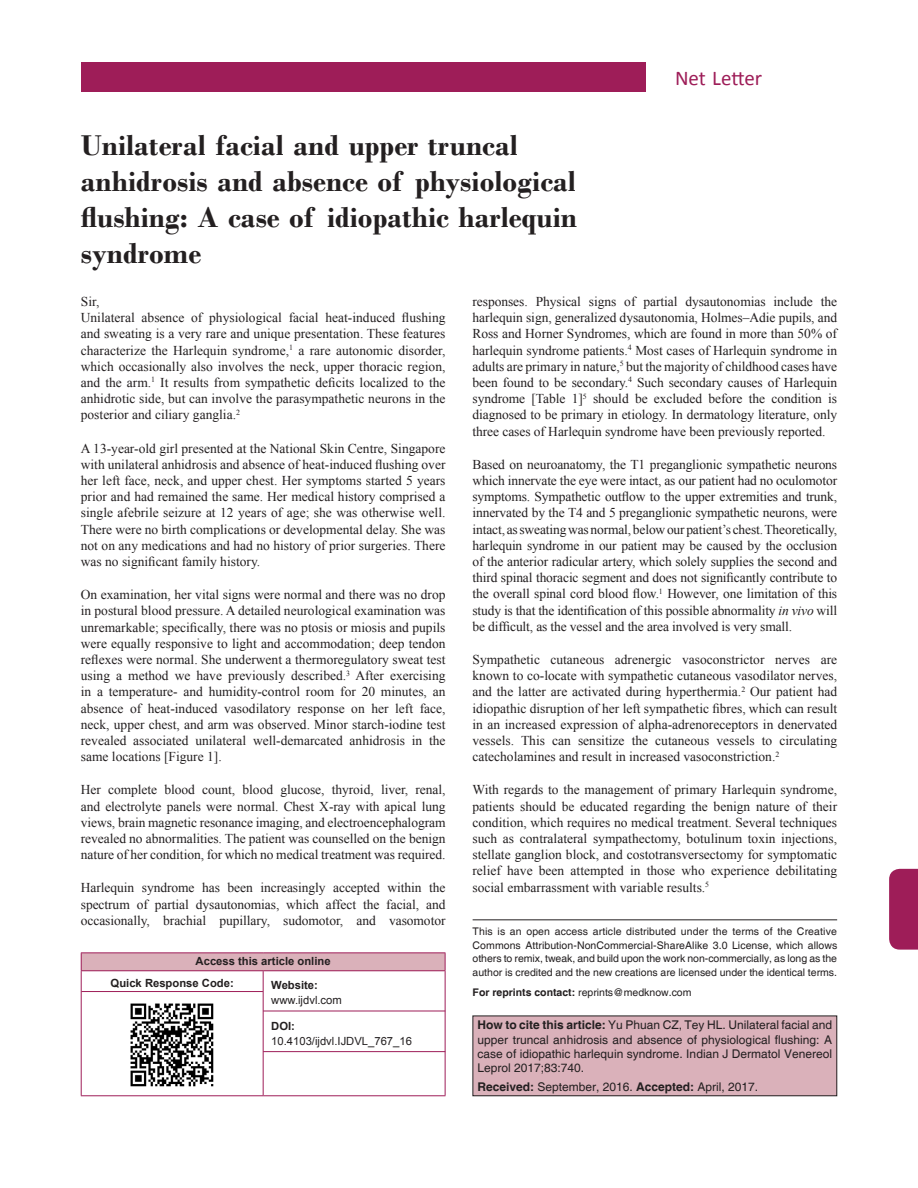
<style>
.page{position:relative;width:918px;height:1188px;background:#fff}
.page>*{position:absolute;margin:0;border:0;box-sizing:border-box;transform-origin:0 0}
.AT{font:700 30px/36px "Bodoni";color:#231f20}
.AH{font:21px "Calibri";color:#9e1d58}
.TX{font:13.5px/16.2px "Times New Roman";color:#231f20;text-align:justify}
.HTC{font:12px/14.4px "Helvetica";color:#231f20;text-align:justify}
.WEB_TX{font:11.25px "Arial";color:#231f20}
.AAO{font:700 11.25px "Arial";color:#231f20}
.QRC{font:700 11.25px "Arial";color:#231f20}
.WEB{font:700 11.25px "Arial";color:#231f20}
.OS{font:10.5px/13.5px "Helvetica";color:#231f20;text-align:justify}
.s1{font-style:italic}
.s2{font-weight:700}
</style>
<div class="page">
<div style="left:889px;top:869px;width:29px;height:81px;background:#9e1d58"></div>
<div style="left:81px;top:62px;width:564px;height:30px;background:#9e1d58"></div>
<div style="left:473px;top:1016px;width:364px;height:80px;background:#dab1ba"></div>
<div style="left:473px;top:1016px;width:364px;height:80px;border:1px solid #231f20"></div>
<hr style="left:473px;top:919px;width:364px;height:1px;background:#231f20">
<div style="left:81px;top:953px;width:364px;height:18px;background:#dab1ba"></div>
<svg style="left:81px;top:953px;width:1px;height:17px"></svg>
<hr style="left:81px;top:952px;width:182px;height:1px;background:#9e1d58">
<hr style="left:263px;top:952px;width:183px;height:1px;background:#9e1d58">
<svg style="left:445px;top:953px;width:1px;height:17px"></svg>
<hr style="left:81px;top:971px;width:1px;height:124px;background:#9e1d58">
<hr style="left:81px;top:970px;width:182px;height:1px;background:#9e1d58">
<hr style="left:81px;top:1095px;width:182px;height:1px;background:#9e1d58">
<hr style="left:263px;top:971px;width:1px;height:124px;background:#9e1d58">
<hr style="left:263px;top:970px;width:183px;height:1px;background:#9e1d58">
<hr style="left:445px;top:971px;width:1px;height:124px;background:#9e1d58">
<hr style="left:263px;top:1095px;width:183px;height:1px;background:#9e1d58">
<hr style="left:81px;top:991px;width:182px;height:1px;background:#9e1d58">
<img style="left:130px;top:1003px;width:84px;height:84px">
<hr style="left:263px;top:1011px;width:182px;height:1px;background:#9e1d58">
<hr style="left:263px;top:1051px;width:182px;height:1px;background:#9e1d58">
<p class="AT" style="left:81px;top:127px;width:498px">Unilateral facial and upper truncal anhidrosis and absence of physiological flushing: A case of idiopathic harlequin syndrome</p>
<p class="AH" style="left:675px;top:63px;width:89px">Net Letter</p>
<p class="TX" style="left:81px;top:293px;width:20px">Sir,</p>
<p class="TX" style="left:81px;top:309px;width:366px">Unilateral absence of physiological facial heat‑induced flushing and sweating is a very rare and unique presentation. These features characterize the Harlequin syndrome,<sup>1</sup> a rare autonomic disorder, which occasionally also involves the neck, upper thoracic region, and the arm.<sup>1</sup> It results from sympathetic deficits localized to the anhidrotic side, but can involve the parasympathetic neurons in the posterior and ciliary ganglia.<sup>2</sup></p>
<p class="TX" style="left:81px;top:439px;width:366px">A 13‑year‑old girl presented at the National Skin Centre, Singapore with unilateral anhidrosis and absence of heat‑induced flushing over her left face, neck, and upper chest. Her symptoms started 5 years prior and had remained the same. Her medical history comprised a single afebrile seizure at 12 years of age; she was otherwise well.<br>There were no birth complications or developmental delay. She was not on any medications and had no history of prior surgeries. There was no significant family history.</p>
<p class="TX" style="left:81px;top:586px;width:366px">On examination, her vital signs were normal and there was no drop in postural blood pressure. A detailed neurological examination was unremarkable; specifically, there was no ptosis or miosis and pupils were equally responsive to light and accommodation; deep tendon reflexes were normal. She underwent a thermoregulatory sweat test using a method we have previously described.<sup>3</sup> After exercising in a temperature‑ and humidity‑control room for 20 minutes, an absence of heat‑induced vasodilatory response on her left face, neck, upper chest, and arm was observed. Minor starch‑iodine test revealed associated unilateral well‑demarcated anhidrosis in the same locations [Figure 1].</p>
<p class="TX" style="left:81px;top:781px;width:366px">Her complete blood count, blood glucose, thyroid, liver, renal, and electrolyte panels were normal. Chest X‑ray with apical lung views, brain magnetic resonance imaging, and electroencephalogram revealed no abnormalities. The patient was counselled on the benign nature of her condition, for which no medical treatment was required.</p>
<p class="TX" style="left:81px;top:879px;width:366px">Harlequin syndrome has been increasingly accepted within the spectrum of partial dysautonomias, which affect the facial, and occasionally, brachial pupillary, sudomotor, and vasomotor</p>
<p class="AAO" style="left:196px;top:953px;width:137px">Access this article online</p>
<p class="QRC" style="left:111px;top:975px;width:125px">Quick Response Code:</p>
<p class="WEB" style="left:271px;top:977px;width:48px">Website:</p>
<p class="WEB_TX" style="left:271px;top:993px;width:72px">www.ijdvl.com</p>
<p class="WEB" style="left:271px;top:1018px;width:25px">DOI:</p>
<p class="WEB_TX" style="left:271px;top:1033px;width:142px">10.4103/ijdvl.IJDVL_767_16</p>
<p class="TX" style="left:473px;top:293px;width:366px">responses. Physical signs of partial dysautonomias include the harlequin sign, generalized dysautonomia, Holmes–Adie pupils, and Ross and Horner Syndromes, which are found in more than 50% of harlequin syndrome patients.<sup>4</sup> Most cases of Harlequin syndrome in adults are primary in nature,<sup>5</sup> but the majority of childhood cases have been found to be secondary.<sup>4</sup> Such secondary causes of Harlequin syndrome [Table 1]<sup>5</sup> should be excluded before the condition is diagnosed to be primary in etiology. In dermatology literature, only three cases of Harlequin syndrome have been previously reported.</p>
<p class="TX" style="left:473px;top:456px;width:366px">Based on neuroanatomy, the T1 preganglionic sympathetic neurons which innervate the eye were intact, as our patient had no oculomotor symptoms. Sympathetic outflow to the upper extremities and trunk, innervated by the T4 and 5 preganglionic sympathetic neurons, were intact, as sweating was normal, below our patient’s chest. Theoretically, harlequin syndrome in our patient may be caused by the occlusion of the anterior radicular artery, which solely supplies the second and third spinal thoracic segment and does not significantly contribute to the overall spinal cord blood flow.<sup>1</sup> However, one limitation of this study is that the identification of this possible abnormality <span class="s1">in vivo</span> will be difficult, as the vessel and the area involved is very small.</p>
<p class="TX" style="left:473px;top:651px;width:366px">Sympathetic cutaneous adrenergic vasoconstrictor nerves are known to co‑locate with sympathetic cutaneous vasodilator nerves, and the latter are activated during hyperthermia.<sup>2</sup> Our patient had idiopathic disruption of her left sympathetic fibres, which can result in an increased expression of alpha‑adrenoreceptors in denervated vessels. This can sensitize the cutaneous vessels to circulating catecholamines and result in increased vasoconstriction.<sup>2</sup></p>
<p class="TX" style="left:473px;top:781px;width:366px">With regards to the management of primary Harlequin syndrome, patients should be educated regarding the benign nature of their condition, which requires no medical treatment. Several techniques such as contralateral sympathectomy, botulinum toxin injections, stellate ganglion block, and costotransversectomy for symptomatic relief have been attempted in those who experience debilitating social embarrassment with variable results.<sup>5</sup></p>
<p class="OS" style="left:473px;top:925px;width:366px">This is an open access article distributed under the terms of the Creative Commons Attribution‑NonCommercial‑ShareAlike 3.0 License, which allows others to remix, tweak, and build upon the work non‑commercially, as long as the author is credited and the new creations are licensed under the identical terms.</p>
<p class="OS" style="left:473px;top:986px;width:220px"><span class="s2">For reprints contact:</span> reprints@medknow.com</p>
<p class="HTC" style="left:478px;top:1018px;width:356px"><span class="s2">How to cite this article:</span> Yu Phuan CZ, Tey HL. Unilateral facial and upper truncal anhidrosis and absence of physiological flushing: A case of idiopathic harlequin syndrome. Indian J Dermatol Venereol Leprol 2017;83:740.</p>
<p class="HTC" style="left:478px;top:1080px;width:282px"><span class="s2">Received:</span> September, 2016. <span class="s2">Accepted:</span> April, 2017.</p>
</div>
